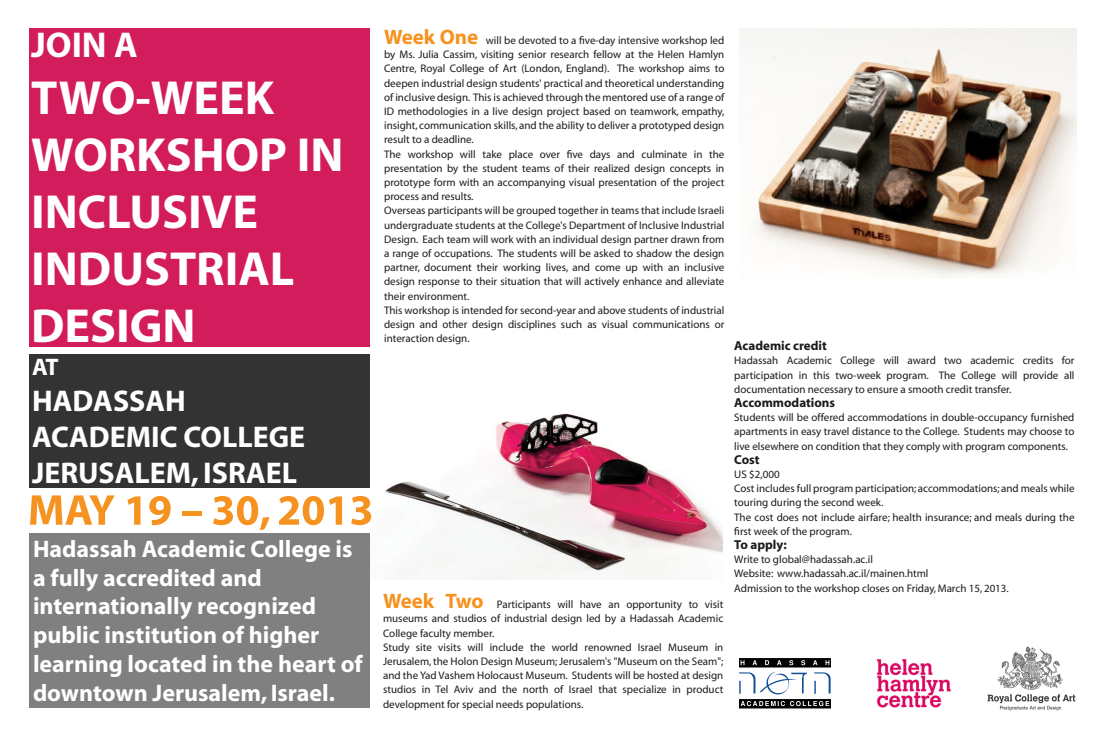
<style>
.page{position:relative;width:1104px;height:736px;background:#fff}
.page>*{position:absolute;margin:0;border:0;box-sizing:border-box;transform-origin:0 0}
.t1{font:700 48px/57px "Myriad";color:#fff}
.t2{font:700 36px "Myriad";color:#fff}
.t3{font:700 30px/36px "Myriad";color:#fff}
.t4{font:700 24px/28.8px "Myriad";color:#fff}
.t5{font:700 13px "Myriad";color:#1a1a1a}
.t6{font:11px/14.2px "Myriad";color:#1a1a1a}
.s1{font-weight:700;font-size:21px;color:#f69220}
</style>
<div class="page">
<img style="left:371px;top:413px;width:351px;height:166px">
<div style="left:30px;top:28px;width:340px;height:318px;background:#d31c5b"></div>
<div style="left:30px;top:354px;width:340px;height:133px;background:#333"></div>
<div style="left:30px;top:533px;width:340px;height:174px;background:#808080"></div>
<svg style="left:30px;top:495px;width:85px;height:30px"></svg>
<svg style="left:127px;top:496px;width:13px;height:29px"></svg>
<svg style="left:149px;top:496px;width:22px;height:29px"></svg>
<div style="left:182px;top:511px;width:19px;height:5px;background:#f69220"></div>
<svg style="left:213px;top:496px;width:56px;height:34px"></svg>
<svg style="left:279px;top:496px;width:63px;height:29px"></svg>
<svg style="left:351px;top:496px;width:20px;height:29px"></svg>
<img style="left:987px;top:646px;width:89px;height:65px">
<img style="left:876px;top:659px;width:75px;height:49px">
<img style="left:739px;top:658px;width:91px;height:51px">
<img style="left:739px;top:28px;width:337px;height:250px">
<h2 class="t2" style="left:31px;top:26px;width:108px">JOIN A</h2>
<h1 class="t1" style="left:31px;top:71px;width:314px">TWO-WEEK<br>WORKSHOP IN<br>INCLUSIVE<br>INDUSTRIAL<br>DESIGN</h1>
<h3 class="t4" style="left:32px;top:353px;width:28px">AT</h3>
<h3 class="t3" style="left:32px;top:384px;width:275px">HADASSAH<br>ACADEMIC COLLEGE<br>JERUSALEM, ISRAEL</h3>
<h3 class="t4" style="left:33px;top:535px;width:331px">Hadassah Academic College is a fully accredited and internationally recognized public institution of higher learning located in the heart of downtown Jerusalem, Israel.</h3>
<p class="t6" style="left:384px;top:34px;width:342px"><span class="s1">Week One</span> will be devoted to a five-day intensive workshop led by Ms. Julia Cassim, visiting senior research fellow at the Helen Hamlyn Centre, Royal College of Art (London, England). The workshop aims to deepen industrial design students' practical and theoretical understanding of inclusive design. This is achieved through the mentored use of a range of ID methodologies in a live design project based on teamwork, empathy, insight, communication skills, and the ability to deliver a prototyped design result to a deadline.<br>The workshop will take place over five days and culminate in the presentation by the student teams of their realized design concepts in prototype form with an accompanying visual presentation of the project process and results.<br>Overseas participants will be grouped together in teams that include Israeli undergraduate students at the College's Department of Inclusive Industrial Design. Each team will work with an individual design partner drawn from a range of occupations. The students will be asked to shadow the design partner, document their working lives, and come up with an inclusive design response to their situation that will actively enhance and alleviate their environment.<br>This workshop is intended for second-year and above students of industrial design and other design disciplines such as visual communications or interaction design.</p>
<p class="t6" style="left:383px;top:598px;width:342px"><span class="s1">Week Two</span> Participants will have an opportunity to visit museums and studios of industrial design led by a Hadassah Academic College faculty member.<br>Study site visits will include the world renowned Israel Museum in Jerusalem, the Holon Design Museum; Jerusalem's "Museum on the Seam"; and the Yad Vashem Holocaust Museum. Students will be hosted at design studios in Tel Aviv and the north of Israel that specialize in product development for special needs populations.</p>
<p class="t5" style="left:734px;top:339px;width:94px">Academic credit</p>
<p class="t6" style="left:734px;top:354px;width:342px;text-align:justify">Hadassah Academic College will award two academic credits for participation in this two-week program. The College will provide all documentation necessary to ensure a smooth credit transfer.</p>
<p class="t5" style="left:734px;top:396px;width:102px">Accommodations</p>
<p class="t6" style="left:734px;top:411px;width:342px;text-align:justify">Students will be offered accommodations in double-occupancy furnished apartments in easy travel distance to the College. Students may choose to live elsewhere on condition that they comply with program components.</p>
<p class="t5" style="left:734px;top:453px;width:27px">Cost</p>
<p class="t6" style="left:734px;top:468px;width:342px">US $2,000<br>Cost includes full program participation; accommodations; and meals while touring during the second week.<br>The cost does not include airfare; health insurance; and meals during the first week of the program.</p>
<p class="t5" style="left:734px;top:538px;width:54px">To apply:</p>
<p class="t6" style="left:734px;top:553px;width:276px">Write to global@hadassah.ac.il<br>Website: www.hadassah.ac.il/mainen.html<br>Admission to the workshop closes on Friday, March 15, 2013.</p>
</div>
